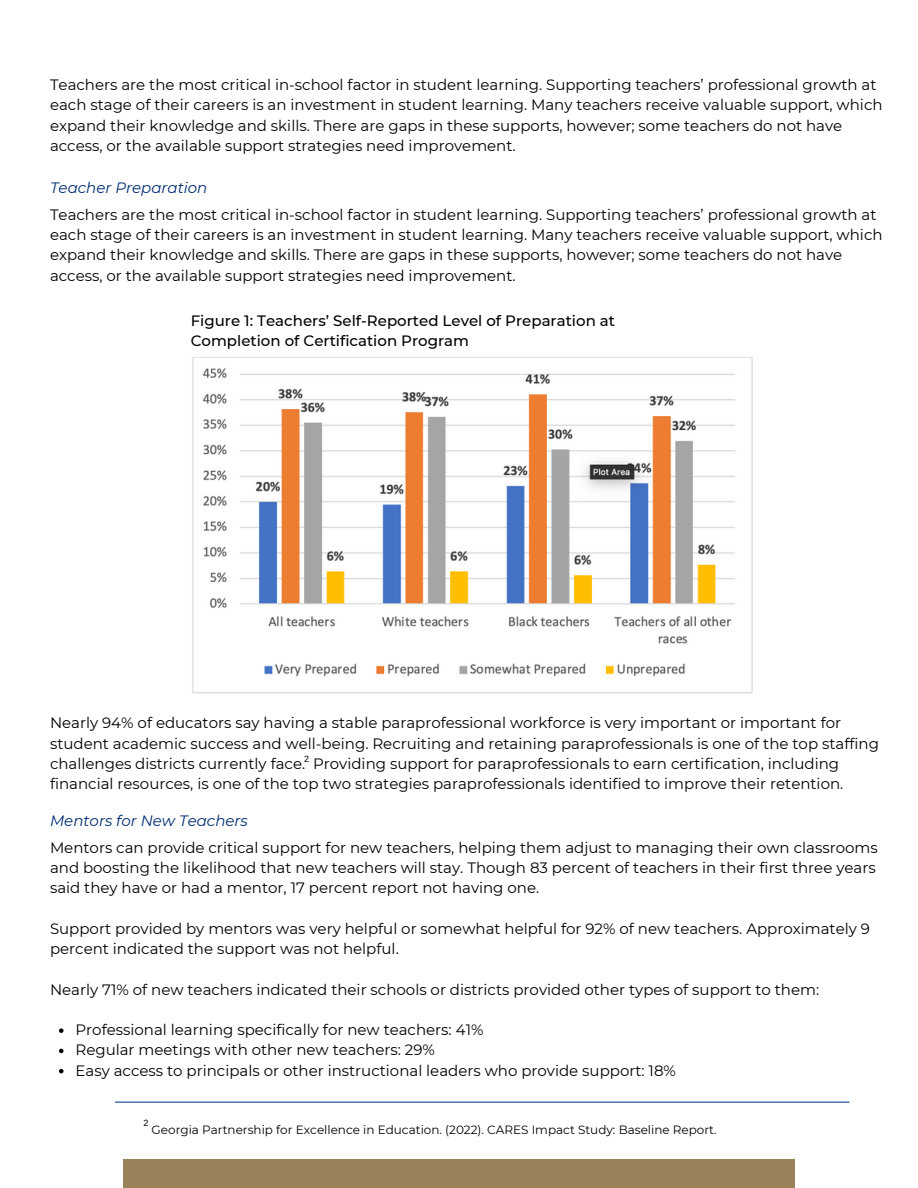
<style>
.page{position:relative;width:918px;height:1188px;background:#fff}
.page>*{position:absolute;margin:0;border:0;box-sizing:border-box;transform-origin:0 0}
.t1{font:15px/20.2px "Montserrat";color:#000}
.t2{font:500 15px/20.2px "Montserrat";color:#000}
.t3{font:italic 15px "Montserrat";color:#002c73}
.t4{font:12px "Montserrat";color:#000}
.t5{font:9px "Arimo";color:#000}
</style>
<div class="page">
<div style="left:123px;top:1160px;width:672px;height:28px;background:#99815a"></div>
<img style="left:192px;top:357px;width:561px;height:337px">
<svg style="left:59px;top:1028px;width:5px;height:5px"></svg>
<svg style="left:59px;top:1049px;width:5px;height:4px"></svg>
<svg style="left:59px;top:1069px;width:5px;height:4px"></svg>
<hr style="left:115px;top:1102px;width:735px;height:1px;background:#0c4789">
<p class="t1" style="left:50px;top:75px;width:834px">Teachers are the most critical in-school factor in student learning. Supporting teachers’ professional growth at each stage of their careers is an investment in student learning. Many teachers receive valuable support, which expand their knowledge and skills. There are gaps in these supports, however; some teachers do not have access, or the available support strategies need improvement.</p>
<p class="t3" style="left:50px;top:178px;width:159px">Teacher Preparation</p>
<p class="t1" style="left:50px;top:204px;width:834px">Teachers are the most critical in-school factor in student learning. Supporting teachers’ professional growth at each stage of their careers is an investment in student learning. Many teachers receive valuable support, which expand their knowledge and skills. There are gaps in these supports, however; some teachers do not have access, or the available support strategies need improvement.</p>
<p class="t2" style="left:191px;top:310px;width:426px">Figure 1: Teachers’ Self-Reported Level of Preparation at<br>Completion of Certification Program</p>
<p class="t1" style="left:50px;top:713px;width:831px">Nearly 94% of educators say having a stable paraprofessional workforce is very important or important for student academic success and well-being. Recruiting and retaining paraprofessionals is one of the top staffing challenges districts currently face. Providing support for paraprofessionals to earn certification, including financial resources, is one of the top two strategies paraprofessionals identified to improve their retention.</p>
<p class="t5" style="left:304px;top:754px;width:7px">2</p>
<p class="t3" style="left:50px;top:811px;width:199px">Mentors for New Teachers</p>
<p class="t1" style="left:50px;top:837px;width:829px">Mentors can provide critical support for new teachers, helping them adjust to managing their own classrooms and boosting the likelihood that new teachers will stay. Though 83 percent of teachers in their first three years said they have or had a mentor, 17 percent report not having one.</p>
<p class="t1" style="left:50px;top:918px;width:821px">Support provided by mentors was very helpful or somewhat helpful for 92% of new teachers. Approximately 9 percent indicated the support was not helpful.</p>
<p class="t1" style="left:50px;top:979px;width:771px">Nearly 71% of new teachers indicated their schools or districts provided other types of support to them:</p>
<p class="t1" style="left:75px;top:1020px;width:602px">Professional learning specifically for new teachers: 41%<br>Regular meetings with other new teachers: 29%<br>Easy access to principals or other instructional leaders who provide support: 18%</p>
<p class="t5" style="left:144px;top:1117px;width:7px">2</p>
<p class="t4" style="left:152px;top:1122px;width:567px">Georgia Partnership for Excellence in Education. (2022). CARES Impact Study: Baseline Report.</p>
</div>
